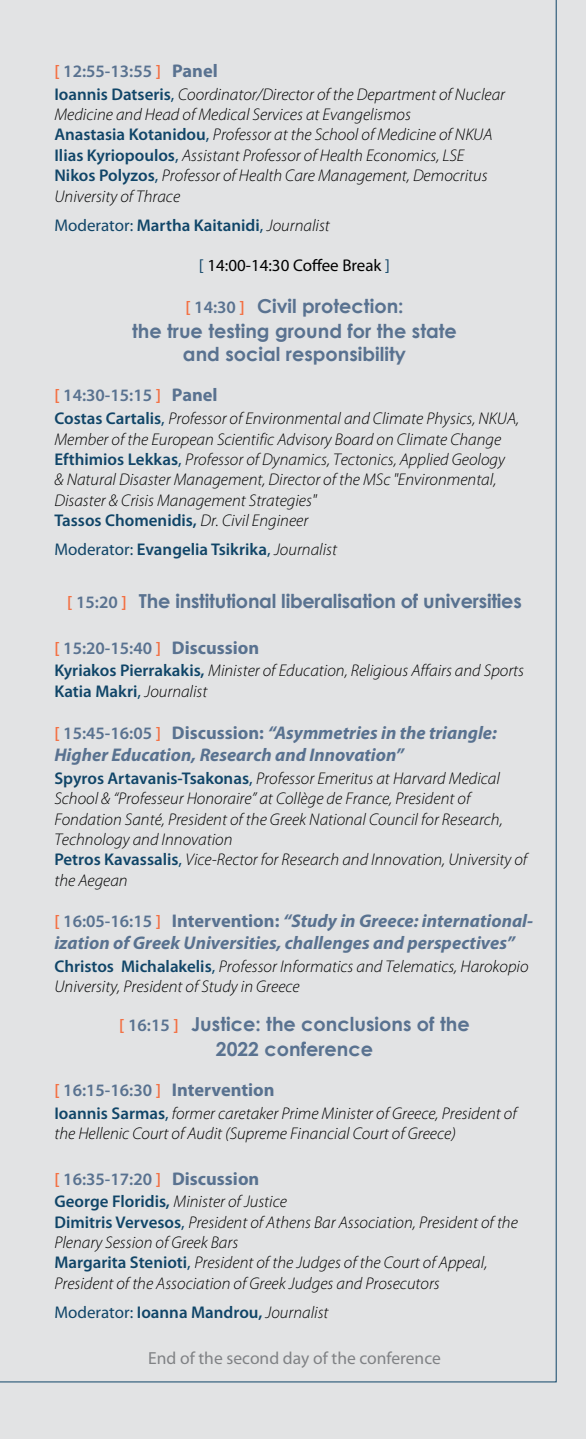
<style>
.page{position:relative;width:586px;height:1439px;background:#fff}
.page>*{position:absolute;margin:0;border:0;box-sizing:border-box;transform-origin:0 0}
.t1{font:700 19.25px/24.2px "Century Gothic";color:#597290;text-align:center}
.t2{font:italic 700 18.38px/22.1px "Myriad Pro";color:#597290}
.t3{font:700 18.38px "Myriad Pro";color:#597290}
.t4{font:600 17.5px "Myriad Pro";color:#597290}
.t5{font:17.5px "Myriad Pro";color:#808285}
.t6{font:italic 300 16.97px/20.3px "Myriad Pro";color:#000}
.t7{font:600 16.97px "Myriad Pro";color:#104568}
.t8{font:16.97px "Myriad Pro";color:#000}
.s1{color:#f37043}
.s2{font-weight:700;font-size:18.38px}
.s3{font-weight:600;font-style:normal;color:#104568}
.s4{font-weight:400;font-style:normal;color:#104568}
.s5{font-weight:400}
.s6{font-weight:300;font-style:italic;color:#000}
.s7{color:#104568}
.s8{font-family:"Myriad Pro";font-weight:600;font-size:17.5px;color:#f37043}
.s9{font-family:"Myriad Pro";font-weight:600;font-size:17.5px}
.s10{font-weight:600;font-style:normal;font-size:17.5px;color:#f37043}
.s11{font-weight:600;font-style:normal;font-size:17.5px}
.s12{font-style:normal}
.s13{font-weight:600;font-size:17.5px;color:#f37043}
.s14{font-weight:600;font-size:17.5px}
</style>
<div class="page">
<div style="left:0;top:0;width:585px;height:1439px;background:#e2e3e4"></div>
<p class="t4" style="left:54px;top:60px;width:165px"><span class="s1">[</span> 12:55-13:55 <span class="s1">]</span> <span class="s2">Panel</span></p>
<p class="t6" style="left:54px;top:84px;width:452px"><span class="s3">Ioannis Datseris</span><span class="s4">,</span> Coordinator/Director of the Department of Nuclear Medicine and Head of Medical Services at Evangelismos<br><span class="s3">Anastasia Kotanidou</span><span class="s4">,</span> Professor at the School of Medicine of NKUA <span class="s3">Ilias Kyriopoulos</span><span class="s4">,</span> Assistant Professor of Health Economics, LSE <span class="s3">Nikos Polyzos</span><span class="s4">,</span> Professor of Health Care Management, Democritus University of Thrace</p>
<p class="t7" style="left:54px;top:214px;width:277px"><span class="s5">Moderator:</span> Martha Kaitanidi<span class="s5">,</span> <span class="s6">Journalist</span></p>
<p class="t8" style="left:199px;top:255px;width:192px"><span class="s7">[</span> 14:00-14:30 Coffee Break <span class="s7">]</span></p>
<p class="t1" style="left:132px;top:293px;width:326px"><span class="s8">[</span> <span class="s9">14:30</span> <span class="s8">]</span> Civil protection:<br>the true testing ground for the state and social responsibility</p>
<p class="t4" style="left:54px;top:384px;width:165px"><span class="s1">[</span> 14:30-15:15 <span class="s1">]</span> <span class="s2">Panel</span></p>
<p class="t6" style="left:54px;top:408px;width:466px"><span class="s3">Costas Cartalis</span><span class="s4">,</span> Professor of Environmental and Climate Physics, NKUA, Member of the European Scientific Advisory Board on Climate Change <span class="s3">Efthimios Lekkas</span><span class="s4">,</span> Professor of Dynamics, Tectonics, Applied Geology<br>&amp; Natural Disaster Management, Director of the MSc "Environmental, Disaster &amp; Crisis Management Strategies"<br><span class="s3">Tassos Chomenidis,</span> Dr. Civil Engineer</p>
<p class="t7" style="left:54px;top:538px;width:284px"><span class="s5">Moderator:</span> Evangelia Tsikrika<span class="s5">,</span> <span class="s6">Journalist</span></p>
<p class="t1" style="left:67px;top:588px;width:456px"><span class="s8">[</span> <span class="s9">15:20</span> <span class="s8">]</span> The institutional liberalisation of universities</p>
<p class="t4" style="left:54px;top:636px;width:206px"><span class="s1">[</span> 15:20-15:40 <span class="s1">]</span> <span class="s2">Discussion</span></p>
<p class="t6" style="left:54px;top:660px;width:471px"><span class="s3">Kyriakos Pierrakakis,</span> Minister of Education, Religious Affairs and Sports<br><span class="s3">Katia Makri</span><span class="s4">,</span> Journalist</p>
<p class="t2" style="left:54px;top:721px;width:444px"><span class="s10">[</span> <span class="s11">15:45-16:05</span> <span class="s10">]</span> <span class="s12">Discussion:</span> “Asymmetries in the triangle:<br>Higher Education, Research and Innovation”</p>
<p class="t6" style="left:54px;top:768px;width:474px"><span class="s3">Spyros Artavanis-Tsakonas</span><span class="s4">,</span> Professor Emeritus at Harvard Medical School &amp; “Professeur Honoraire” at Collège de France, President of Fondation Santé, President of the Greek National Council for Research, Technology and Innovation<br><span class="s3">Petros Kavassalis</span><span class="s4">,</span> Vice-Rector for Research and Innovation, University of the Aegean</p>
<p class="t2" style="left:54px;top:909px;width:480px"><span class="s10">[</span> <span class="s11">16:05-16:15</span> <span class="s10">]</span> <span class="s12">Intervention:</span> “Study in Greece: international&shy;ization of Greek Universities, challenges and perspectives”</p>
<p class="t6" style="left:54px;top:956px;width:475px"><span class="s3">Christos Michalakelis</span><span class="s4">,</span> Professor Informatics and Telematics, Harokopio<br>University, President of Study in Greece</p>
<p class="t1" style="left:119px;top:1010px;width:352px;line-height:25.2px"><span class="s8">[</span> <span class="s9">16:15</span> <span class="s8">]</span> Justice: the conclusions of the<br>2022 conference</p>
<p class="t3" style="left:54px;top:1078px;width:222px"><span class="s13">[</span> <span class="s14">16:15-16:30</span> <span class="s13">]</span> Intervention</p>
<p class="t6" style="left:54px;top:1103px;width:463px"><span class="s3">Ioannis Sarmas</span><span class="s4">,</span> former caretaker Prime Minister of Greece, President of the Hellenic Court of Audit (Supreme Financial Court of Greece)</p>
<p class="t4" style="left:54px;top:1167px;width:206px"><span class="s1">[</span> 16:35-17:20 <span class="s1">]</span> <span class="s2">Discussion</span></p>
<p class="t6" style="left:54px;top:1191px;width:465px"><span class="s3">George Floridis,</span> Minister of Justice<br><span class="s3">Dimitris Vervesos</span><span class="s4">,</span> President of Athens Bar Association, President of the Plenary Session of Greek Bars<br><span class="s3">Margarita Stenioti</span><span class="s4">,</span> President of the Judges of the Court of Appeal, President of the Association of Greek Judges and Prosecutors</p>
<p class="t7" style="left:54px;top:1301px;width:275px"><span class="s5">Moderator:</span> Ioanna Mandrou, <span class="s6">Journalist</span></p>
<p class="t5" style="left:148px;top:1347px;width:294px">End of the second day of the conference</p>
</div>
